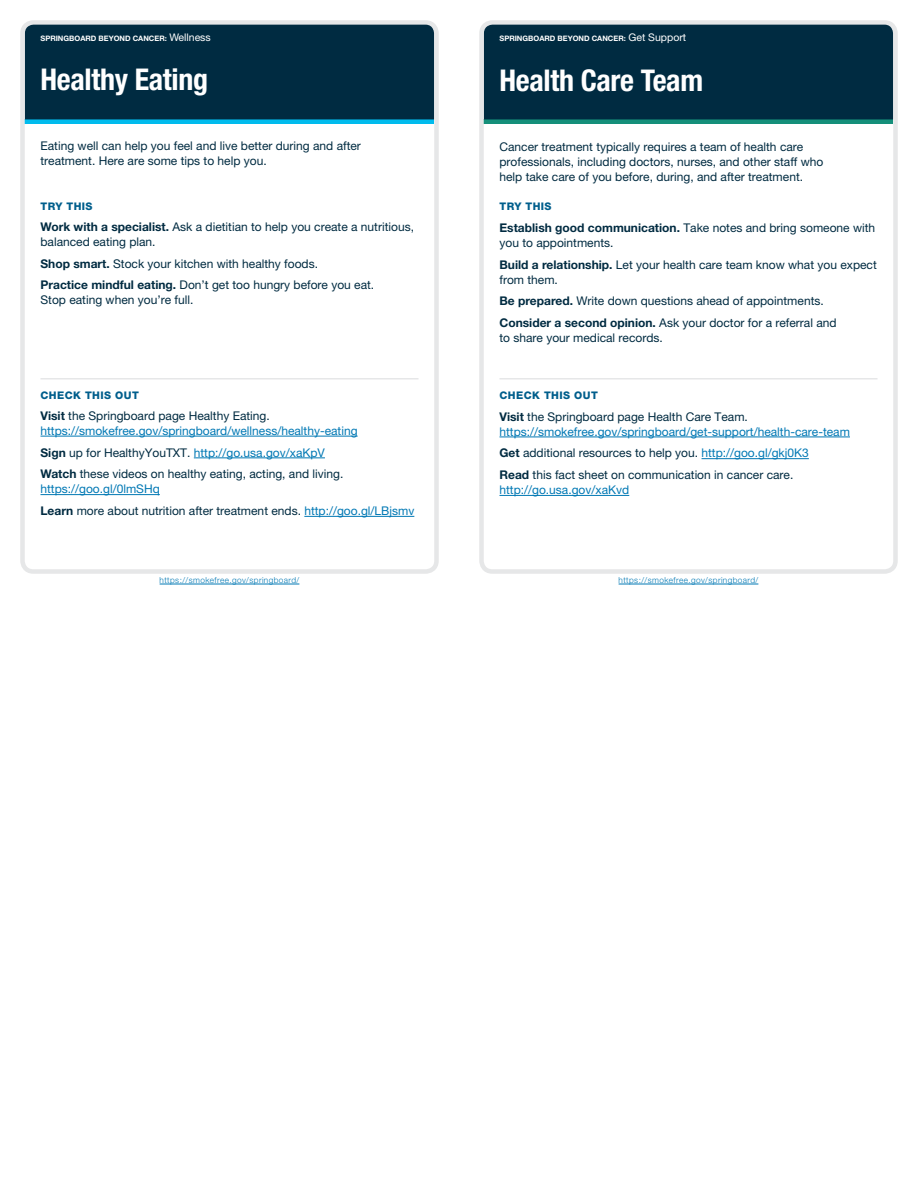
<style>
.page{position:relative;width:918px;height:1188px;background:#fff}
.page>*{position:absolute;margin:0;border:0;box-sizing:border-box;transform-origin:0 0}
.t1{font:700 condensed 30px "Helvetica Neue LT Std";letter-spacing:-.01em;color:#fff}
.t2{font:12px/15px "Helvetica Neue LT Pro";color:#002b41}
.t3{font:12px/15px "Helvetica Neue LT Pro";color:#0078b4}
.t4{font:800 10.5px "Helvetica Neue LT Std";letter-spacing:.04em;color:#005e8c}
.t5{font:300 8.25px "Helvetica Neue LT Pro";letter-spacing:.05em;color:#0078b4}
.t6{font:700 7.5px "Helvetica Neue LT Std";color:#fff}
.s1{font-weight:400;font-size:10.5px}
.s2{font-family:"Helvetica Neue LT Std";font-weight:700}
.s3{font-family:"Helvetica Neue LT Std";font-weight:700;color:#002b41}
.s4{color:#002b41}
.s5{color:#0078b4}
</style>
<div class="page">
<hr style="left:40px;top:378px;width:378px;height:2px;background:#e6e7e8">
<div style="left:25px;top:119px;width:409px;height:5px;background:#00bbed"></div>
<div style="left:20px;top:20px;width:419px;height:554px;border:4px solid #e6e7e8;border-radius:11px"></div>
<div style="left:25px;top:25px;width:409px;height:94px;background:#002b41"></div>
<hr style="left:160px;top:584px;width:139px;height:1px;background:#0078b4">
<hr style="left:500px;top:378px;width:378px;height:2px;background:#e6e7e8">
<div style="left:484px;top:119px;width:409px;height:5px;background:#158f7a"></div>
<div style="left:479px;top:20px;width:419px;height:554px;border:4px solid #e6e7e8;border-radius:11px"></div>
<div style="left:484px;top:25px;width:409px;height:94px;background:#002b41"></div>
<hr style="left:619px;top:584px;width:139px;height:1px;background:#0078b4">
<hr style="left:40px;top:436px;width:318px;height:1px;background:#0078b4">
<hr style="left:194px;top:458px;width:131px;height:1px;background:#0078b4">
<hr style="left:40px;top:494px;width:120px;height:1px;background:#0078b4">
<hr style="left:304px;top:516px;width:110px;height:1px;background:#0078b4">
<hr style="left:500px;top:437px;width:350px;height:1px;background:#0078b4">
<hr style="left:702px;top:458px;width:107px;height:1px;background:#0078b4">
<hr style="left:500px;top:495px;width:129px;height:1px;background:#0078b4">
<p class="t6" style="left:40px;top:33px;width:172px">SPRINGBOARD BEYOND CANCER: <span class="s1">Wellness</span></p>
<h2 class="t1" style="left:40px;top:61px;width:169px">Healthy Eating</h2>
<h1 class="t6" style="left:500px;top:33px;width:188px">SPRINGBOARD BEYOND CANCER: <span class="s1">Get Support</span></h1>
<h2 class="t1" style="left:500px;top:62px;width:205px">Health Care Team</h2>
<p class="t2" style="left:40px;top:138px;width:322px">Eating well can help you feel and live better during and after treatment. Here are some tips to help you.</p>
<h3 class="t4" style="left:40px;top:200px;width:54px">TRY THIS</h3>
<p class="t2" style="left:40px;top:219px;width:375px"><span class="s2">Work with a specialist.</span> Ask a dietitian to help you create a nutritious, balanced eating plan.</p>
<p class="t2" style="left:40px;top:256px;width:279px"><span class="s2">Shop smart.</span> Stock your kitchen with healthy foods.</p>
<p class="t2" style="left:40px;top:277px;width:335px"><span class="s2">Practice mindful eating.</span> Don’t get too hungry before you eat.<br>Stop eating when you’re full.</p>
<p class="t2" style="left:500px;top:139px;width:326px">Cancer treatment typically requires a team of health care professionals, including doctors, nurses, and other staff who help take care of you before, during, and after treatment.</p>
<h3 class="t4" style="left:500px;top:200px;width:54px">TRY THIS</h3>
<p class="t2" style="left:500px;top:220px;width:377px"><span class="s2">Establish good communication.</span> Take notes and bring someone with you to appointments.</p>
<p class="t2" style="left:500px;top:257px;width:379px"><span class="s2">Build a relationship.</span> Let your health care team know what you expect from them.</p>
<p class="t2" style="left:500px;top:294px;width:326px"><span class="s2">Be prepared.</span> Write down questions ahead of appointments.</p>
<p class="t2" style="left:500px;top:315px;width:339px"><span class="s2">Consider a second opinion.</span> Ask your doctor for a referral and to share your medical records.</p>
<h3 class="t4" style="left:40px;top:389px;width:100px">CHECK THIS OUT</h3>
<p class="t3" style="left:40px;top:408px;width:319px"><span class="s3">Visit</span> <span class="s4">the Springboard page Healthy Eating. </span>https://smokefree.gov/springboard/wellness/healthy-eating</p>
<p class="t3" style="left:40px;top:445px;width:286px"><span class="s3">Sign</span> <span class="s4">up for HealthyYouTXT.</span> http://go.usa.gov/xaKpV</p>
<p class="t2" style="left:40px;top:466px;width:304px"><span class="s2">Watch</span> these videos on healthy eating, acting, and living. <span class="s5">https://goo.gl/0lmSHq</span></p>
<p class="t2" style="left:40px;top:503px;width:375px"><span class="s2">Learn</span> more about nutrition after treatment ends. <span class="s5">http://goo.gl/LBjsmv</span></p>
<h3 class="t4" style="left:500px;top:389px;width:100px">CHECK THIS OUT</h3>
<p class="t3" style="left:500px;top:409px;width:352px"><span class="s3">Visit</span> <span class="s4">the Springboard page Health Care Team. </span>https://smokefree.gov/springboard/get-support/health-care-team</p>
<p class="t2" style="left:500px;top:446px;width:311px"><span class="s2">Get</span> additional resources to help you. <span class="s5">http://goo.gl/gkj0K3</span></p>
<p class="t2" style="left:500px;top:467px;width:295px"><span class="s2">Read</span> this fact sheet on communication in cancer care. <span class="s5">http://go.usa.gov/xaKvd</span></p>
<p class="t5" style="left:160px;top:575px;width:141px">https://smokefree.gov/springboard/</p>
<p class="t5" style="left:619px;top:575px;width:141px">https://smokefree.gov/springboard/</p>
</div>
